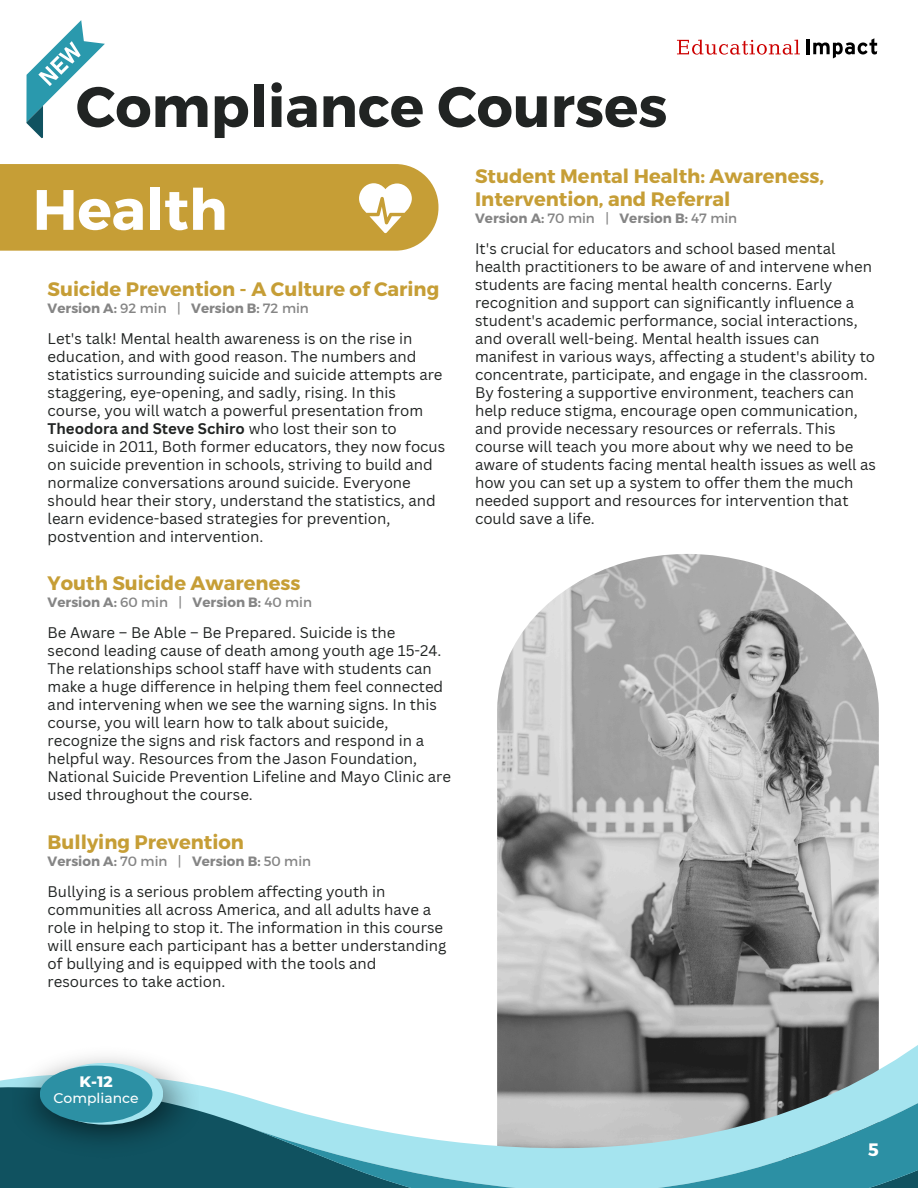
<style>
.page{position:relative;width:918px;height:1188px;background:#fff}
.page>*{position:absolute;margin:0;border:0;box-sizing:border-box;transform-origin:0 0}
.t1{font:700 56.85px "Montserrat";color:#212423}
.t2{font:700 56.85px "Montserrat";color:#fff}
.t3{font:700 19.5px/23px "Montserrat";color:#c69e36}
.t4{font:700 18px "Montserrat";color:#fff}
.t5{font:800 15.45px "Montserrat";color:#fff}
.t6{font:15px/18px "Canva Sans";color:#212423}
.t7{font:500 13.95px "Montserrat";color:#fff}
.t8{font:700 13.5px "Montserrat";color:#858585}
.s1{font-weight:400}
.s2{font-weight:700}
</style>
<div class="page">
<svg style="left:677px;top:40px;width:123px;height:15px"></svg>
<hr style="left:806px;top:39px;width:3px;height:15px;background:#000">
<svg style="left:813px;top:38px;width:64px;height:20px"></svg>
<svg style="left:26px;top:20px;width:79px;height:118px"></svg>
<img style="left:497px;top:554px;width:382px;height:389px">
<svg style="left:5px;top:943px;width:874px;height:137px"></svg>
<svg style="left:0;top:1080px;width:244px;height:108px;background:#2b6a77"></svg>
<svg style="left:244px;top:1034px;width:674px;height:154px"></svg>
<img style="left:12px;top:1044px;width:186px;height:117px">
<svg style="left:47px;top:1063px;width:116px;height:62px"></svg>
<div style="left:40px;top:1066px;width:112px;height:57px;background:#2c90a4;border-radius:50%"></div>
<svg style="left:0;top:164px;width:438px;height:87px;background:#c9a442"></svg>
<p class="t1" style="left:76px;top:70px;width:593px">Compliance Courses</p>
<h1 class="t2" style="left:33px;top:173px;width:196px">Health</h1>
<p class="t3" style="left:48px;top:276px;width:393px">Suicide Prevention - A Culture of Caring</p>
<p class="t8" style="left:48px;top:299px;width:263px">Version A: <span class="s1">92 min |</span> Version B: <span class="s1">72 min</span></p>
<p class="t6" style="left:48px;top:329px;width:399px">Let's talk! Mental health awareness is on the rise in education, and with good reason. The numbers and statistics surrounding suicide and suicide attempts are staggering, eye-opening, and sadly, rising. In this course, you will watch a powerful presentation from <span class="s2">Theodora and Steve Schiro</span> who lost their son to suicide in 2011, Both former educators, they now focus on suicide prevention in schools, striving to build and normalize conversations around suicide. Everyone should hear their story, understand the statistics, and learn evidence-based strategies for prevention, postvention and intervention.</p>
<p class="t3" style="left:48px;top:571px;width:254px">Youth Suicide Awareness</p>
<p class="t8" style="left:48px;top:594px;width:266px">Version A: <span class="s1">60 min |</span> Version B: <span class="s1">40 min</span></p>
<h2 class="t6" style="left:48px;top:624px;width:405px">Be Aware – Be Able – Be Prepared. Suicide is the second leading cause of death among youth age 15-24.<br>The relationships school staff have with students can make a huge difference in helping them feel connected and intervening when we see the warning signs. In this course, you will learn how to talk about suicide, recognize the signs and risk factors and respond in a helpful way. Resources from the Jason Foundation, National Suicide Prevention Lifeline and Mayo Clinic are used throughout the course.</h2>
<p class="t3" style="left:48px;top:830px;width:198px">Bullying Prevention</p>
<p class="t8" style="left:48px;top:853px;width:265px">Version A: <span class="s1">70 min |</span> Version B: <span class="s1">50 min</span></p>
<h2 class="t6" style="left:48px;top:882px;width:400px">Bullying is a serious problem affecting youth in communities all across America, and all adults have a role in helping to stop it. The information in this course will ensure each participant has a better understanding of bullying and is equipped with the tools and resources to take action.</h2>
<h2 class="t3" style="left:475px;top:164px;width:351px">Student Mental Health: Awareness,<br>Intervention, and Referral</h2>
<h2 class="t8" style="left:475px;top:209px;width:264px">Version A: <span class="s1">70 min |</span> Version B: <span class="s1">47 min</span></h2>
<p class="t6" style="left:475px;top:239px;width:403px">It's crucial for educators and school based mental health practitioners to be aware of and intervene when students are facing mental health concerns. Early recognition and support can significantly influence a student's academic performance, social interactions, and overall well-being. Mental health issues can manifest in various ways, affecting a student's ability to concentrate, participate, and engage in the classroom.<br>By fostering a supportive environment, teachers can help reduce stigma, encourage open communication, and provide necessary resources or referrals. This course will teach you more about why we need to be aware of students facing mental health issues as well as how you can set up a system to offer them the much needed support and resources for intervention that could save a life.</p>
<p class="t5" style="left:80px;top:1072px;width:35px">K-12</p>
<p class="t7" style="left:54px;top:1089px;width:87px">Compliance</p>
<h1 class="t4" style="left:868px;top:1138px;width:12px">5</h1>
</div>
